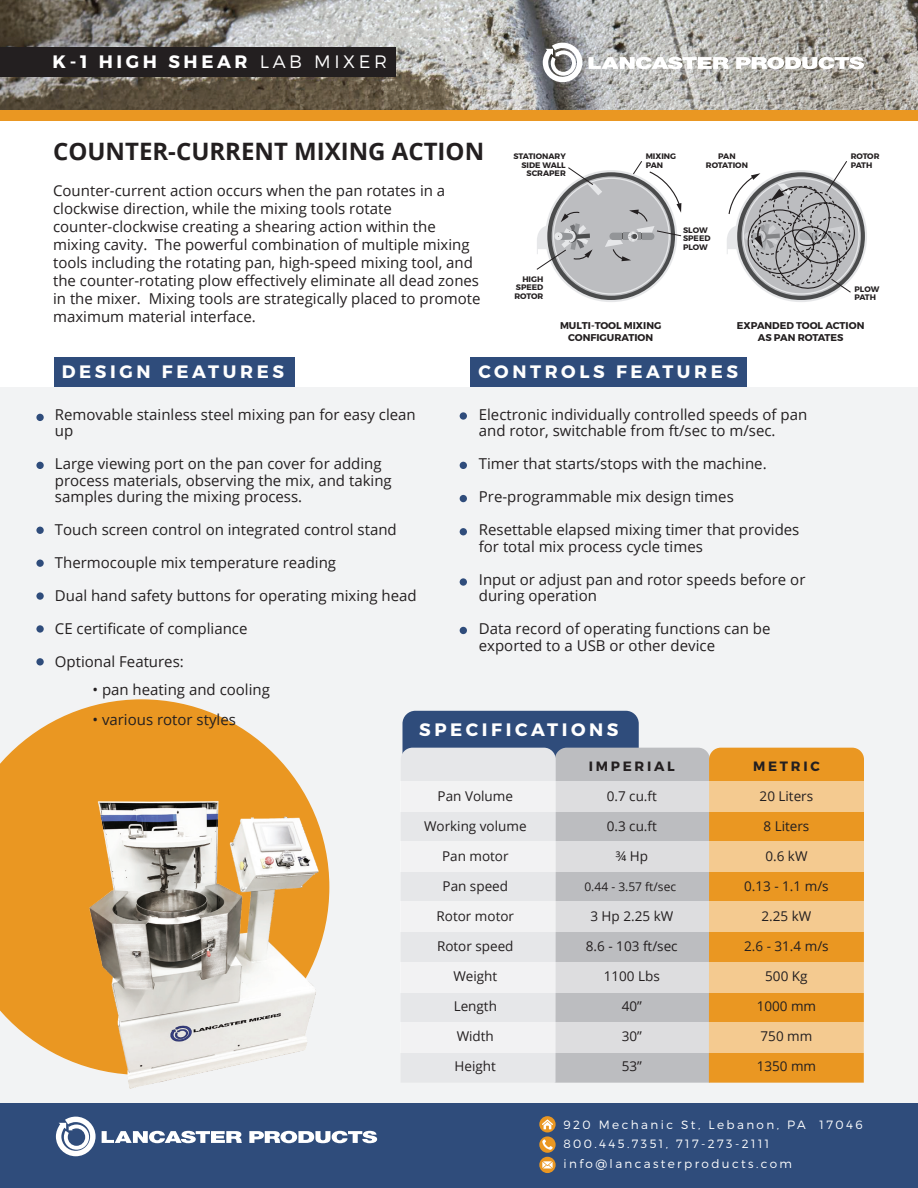
<style>
.page{position:relative;width:918px;height:1188px;background:#fff}
.page>*{position:absolute;margin:0;border:0;box-sizing:border-box;transform-origin:0 0}
.t1{font:700 24px "Open Sans";color:#231f20}
.t2{font:700 18px "Montserrat";letter-spacing:.2em;color:#fff}
.t3{font:15px/18px "Open Sans";color:#231f20}
.t4{font:13.5px "Open Sans";color:#231f20}
.t5{font:700 13.5px "Montserrat";letter-spacing:.2em;color:#231f20}
.t6{font:300 12px/19.5px "Montserrat";letter-spacing:.2em;color:#fff}
.t7{font:12px "Open Sans";color:#231f20}
.t8{font:700 9.9px/11.9px "Montserrat";color:#231f20;text-align:center}
.t9{font:700 7.95px/8.6px "Montserrat";color:#231f20}
.t10{font:700 7.95px/8.6px "Montserrat";letter-spacing:-.025em;color:#231f20}
.s1{font-weight:300}
</style>
<div class="page">
<div style="left:0;top:387px;width:918px;height:726px;background:#f2f3f4"></div>
<div style="left:0;top:1103px;width:918px;height:85px;background:#2f4c7b"></div>
<img style="left:0;top:0;width:918px;height:110px">
<div style="left:0;top:110px;width:918px;height:11px;background:#ea9722"></div>
<svg style="left:0;top:699px;width:329px;height:368px;fill:#ea9722"></svg>
<svg style="left:588px;top:57px;width:141px;height:12px"></svg>
<svg style="left:736px;top:57px;width:128px;height:12px"></svg>
<svg style="left:543px;top:43px;width:39px;height:39px"></svg>
<div style="left:0;top:47px;width:395px;height:30px;background:#231f20"></div>
<div style="left:54px;top:357px;width:240px;height:30px;background:#2f4c7b"></div>
<div style="left:402px;top:711px;width:237px;height:98px;background:#2f4c7b;border-radius:13px"></div>
<div style="left:556px;top:748px;width:153px;height:335px;background:#bcbdc0"></div>
<div style="left:709px;top:748px;width:155px;height:335px;background:#ea9722"></div>
<div style="left:401px;top:748px;width:155px;height:335px;background:#e6e7e9"></div>
<svg style="left:401px;top:781px;width:463px;height:31px;background:#ebddcb"></svg>
<svg style="left:401px;top:842px;width:463px;height:30px"></svg>
<svg style="left:401px;top:902px;width:463px;height:30px"></svg>
<svg style="left:401px;top:962px;width:463px;height:30px"></svg>
<svg style="left:401px;top:1022px;width:463px;height:31px"></svg>
<div style="left:471px;top:357px;width:276px;height:30px;background:#2f4c7b"></div>
<svg style="left:102px;top:1131px;width:140px;height:12px"></svg>
<svg style="left:249px;top:1131px;width:128px;height:12px"></svg>
<svg style="left:56px;top:1117px;width:40px;height:39px"></svg>
<div style="left:36px;top:414px;width:8px;height:7px;background:#2f4c7b;border-radius:50%"></div>
<div style="left:36px;top:462px;width:8px;height:7px;background:#2f4c7b;border-radius:50%"></div>
<div style="left:36px;top:527px;width:8px;height:7px;background:#2f4c7b;border-radius:50%"></div>
<div style="left:36px;top:560px;width:8px;height:7px;background:#2f4c7b;border-radius:50%"></div>
<div style="left:36px;top:592px;width:8px;height:8px;background:#2f4c7b;border-radius:50%"></div>
<div style="left:36px;top:625px;width:8px;height:8px;background:#2f4c7b;border-radius:50%"></div>
<div style="left:36px;top:658px;width:8px;height:8px;background:#2f4c7b;border-radius:50%"></div>
<div style="left:460px;top:412px;width:7px;height:8px;background:#2f4c7b;border-radius:50%"></div>
<div style="left:460px;top:462px;width:7px;height:7px;background:#2f4c7b;border-radius:50%"></div>
<div style="left:460px;top:495px;width:7px;height:7px;background:#2f4c7b;border-radius:50%"></div>
<div style="left:460px;top:528px;width:7px;height:7px;background:#2f4c7b;border-radius:50%"></div>
<div style="left:460px;top:578px;width:7px;height:8px;background:#2f4c7b;border-radius:50%"></div>
<div style="left:460px;top:627px;width:7px;height:7px;background:#2f4c7b;border-radius:50%"></div>
<svg style="left:547px;top:172px;width:128px;height:128px"></svg>
<div style="left:554px;top:179px;width:115px;height:114px;background:#bcbdc0;border-radius:50%"></div>
<svg style="left:727px;top:161px;width:130px;height:141px"></svg>
<svg style="left:536px;top:161px;width:146px;height:109px"></svg>
<img style="left:85px;top:776px;width:236px;height:313px">
<svg style="left:539px;top:1116px;width:17px;height:16px"></svg>
<svg style="left:539px;top:1136px;width:17px;height:17px"></svg>
<svg style="left:539px;top:1157px;width:17px;height:16px"></svg>
<svg style="left:542px;top:1161px;width:11px;height:7px"></svg>
<svg style="left:542px;top:1139px;width:11px;height:11px"></svg>
<svg style="left:542px;top:1119px;width:11px;height:10px"></svg>
<p class="t2" style="left:53px;top:50px;width:336px">K-1 HIGH SHEAR <span class="s1">LAB MIXER</span></p>
<h1 class="t1" style="left:53px;top:135px;width:433px">COUNTER-CURRENT MIXING ACTION</h1>
<p class="t3" style="left:53px;top:181px;width:429px">Counter-current action occurs when the pan rotates in a clockwise direction, while the mixing tools rotate counter-clockwise creating a shearing action within the mixing cavity. The powerful combination of multiple mixing tools including the rotating pan, high-speed mixing tool, and the counter-rotating plow effectively eliminate all dead zones in the mixer. Mixing tools are strategically placed to promote maximum material interface.</p>
<p class="t9" style="left:513px;top:152px;width:54px;text-align:right">STATIONARY<br>SIDE WALL<br>SCRAPER</p>
<p class="t9" style="left:515px;top:275px;width:30px;text-align:justify;text-indent:8px">HIGH SPEED ROTOR</p>
<p class="t9" style="left:646px;top:152px;width:32px">MIXING<br>PAN</p>
<p class="t9" style="left:706px;top:152px;width:44px;text-align:center">PAN<br>ROTATION</p>
<p class="t9" style="left:683px;top:226px;width:29px">SLOW<br>SPEED<br>PLOW</p>
<p class="t10" style="left:851px;top:152px;width:30px">ROTOR<br>PATH</p>
<p class="t9" style="left:854px;top:285px;width:26px">PLOW<br>PATH</p>
<p class="t8" style="left:560px;top:320px;width:103px">MULTI-TOOL MIXING<br>CONFIGURATION</p>
<p class="t8" style="left:737px;top:320px;width:129px">EXPANDED TOOL ACTION<br>AS PAN ROTATES</p>
<p class="t2" style="left:62px;top:360px;width:224px">DESIGN FEATURES</p>
<p class="t3" style="left:55px;top:406px;width:362px;line-height:16.5px">Removable stainless steel mixing pan for easy clean up</p>
<p class="t3" style="left:55px;top:455px;width:338px;line-height:16.5px">Large viewing port on the pan cover for adding process materials, observing the mix, and taking samples during the mixing process.</p>
<p class="t3" style="left:55px;top:520px;width:343px">Touch screen control on integrated control stand</p>
<p class="t3" style="left:55px;top:553px;width:283px">Thermocouple mix temperature reading</p>
<p class="t3" style="left:55px;top:586px;width:363px">Dual hand safety buttons for operating mixing head</p>
<p class="t3" style="left:55px;top:619px;width:194px">CE certificate of compliance</p>
<p class="t3" style="left:55px;top:652px;width:130px">Optional Features:</p>
<p class="t2" style="left:478px;top:360px;width:261px">CONTROLS FEATURES</p>
<p class="t3" style="left:479px;top:406px;width:330px;line-height:16.5px">Electronic individually controlled speeds of pan and rotor, switchable from ft/sec to m/sec.</p>
<p class="t3" style="left:479px;top:454px;width:289px">Timer that starts/stops with the machine.</p>
<p class="t3" style="left:479px;top:487px;width:257px">Pre-programmable mix design times</p>
<p class="t3" style="left:479px;top:521px;width:322px;line-height:16.5px">Resettable elapsed mixing timer that provides for total mix process cycle times</p>
<p class="t3" style="left:479px;top:571px;width:328px;line-height:16.5px">Input or adjust pan and rotor speeds before or during operation</p>
<p class="t3" style="left:479px;top:620px;width:293px;line-height:16.5px">Data record of operating functions can be exported to a USB or other device</p>
<p class="t3" style="left:92px;top:680px;width:179px">• pan heating and cooling</p>
<p class="t3" style="left:92px;top:710px;width:145px">• various rotor styles</p>
<p class="t2" style="left:419px;top:719px;width:201px">SPECIFICATIONS</p>
<p class="t4" style="left:438px;top:787px;width:77px">Pan Volume</p>
<p class="t4" style="left:424px;top:817px;width:104px">Working volume</p>
<p class="t4" style="left:442px;top:847px;width:68px">Pan motor</p>
<p class="t4" style="left:443px;top:877px;width:67px">Pan speed</p>
<p class="t4" style="left:437px;top:907px;width:79px">Rotor motor</p>
<p class="t4" style="left:437px;top:937px;width:78px">Rotor speed</p>
<p class="t4" style="left:453px;top:967px;width:45px">Weight</p>
<p class="t4" style="left:454px;top:997px;width:45px">Length</p>
<p class="t4" style="left:457px;top:1027px;width:39px">Width</p>
<p class="t4" style="left:455px;top:1057px;width:43px">Height</p>
<p class="t5" style="left:589px;top:758px;width:87px">IMPERIAL</p>
<p class="t4" style="left:607px;top:787px;width:52px">0.7 cu.ft</p>
<p class="t4" style="left:607px;top:817px;width:52px">0.3 cu.ft</p>
<p class="t4" style="left:616px;top:847px;width:34px">¾ Hp</p>
<p class="t7" style="left:584px;top:878px;width:93px">0.44 - 3.57 ft/sec</p>
<p class="t4" style="left:590px;top:907px;width:84px">3 Hp 2.25 kW</p>
<p class="t4" style="left:586px;top:937px;width:93px">8.6 - 103 ft/sec</p>
<p class="t4" style="left:604px;top:967px;width:58px">1100 Lbs</p>
<p class="t4" style="left:622px;top:997px;width:22px">40”</p>
<p class="t4" style="left:622px;top:1027px;width:22px">30”</p>
<p class="t4" style="left:622px;top:1057px;width:22px">53”</p>
<p class="t5" style="left:753px;top:758px;width:68px">METRIC</p>
<p class="t4" style="left:760px;top:787px;width:55px">20 Liters</p>
<p class="t4" style="left:763px;top:817px;width:47px">8 Liters</p>
<p class="t4" style="left:765px;top:847px;width:44px">0.6 kW</p>
<p class="t4" style="left:744px;top:877px;width:86px">0.13 - 1.1 m/s</p>
<p class="t4" style="left:762px;top:907px;width:51px">2.25 kW</p>
<p class="t4" style="left:744px;top:937px;width:86px">2.6 - 31.4 m/s</p>
<p class="t4" style="left:765px;top:967px;width:44px">500 Kg</p>
<p class="t4" style="left:757px;top:997px;width:61px">1000 mm</p>
<p class="t4" style="left:761px;top:1027px;width:53px">750 mm</p>
<p class="t4" style="left:757px;top:1057px;width:61px">1350 mm</p>
<p class="t6" style="left:564px;top:1115px;width:301px">920 Mechanic St, Lebanon, PA 17046<br>800.445.7351, 717-273-2111 info@lancasterproducts.com</p>
</div>
